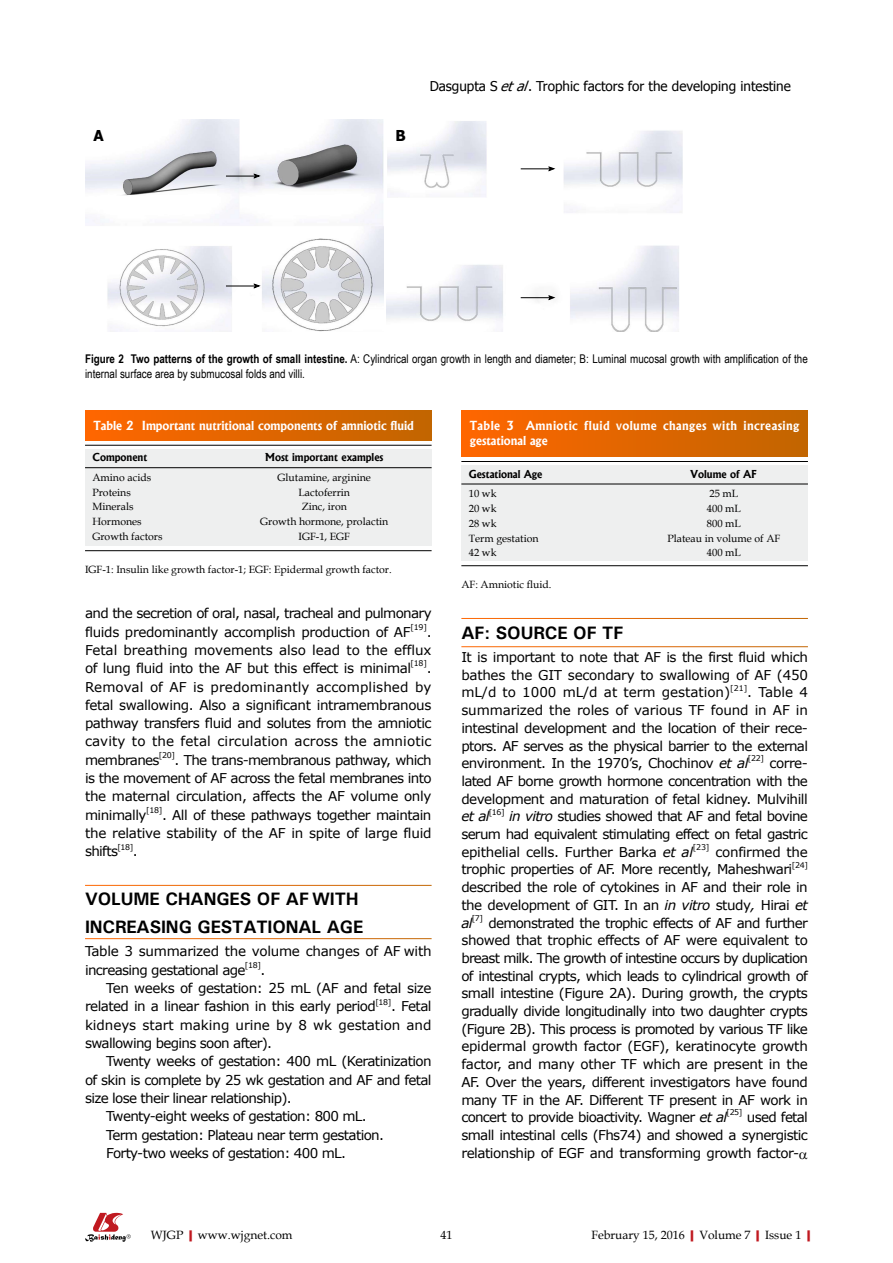
<style>
.page{position:relative;width:893px;height:1263px;background:#fff}
.page>*{position:absolute;margin:0;border:0;box-sizing:border-box;transform-origin:0 0}
.t1{font:700 18px/27.3px "Univers";letter-spacing:-.01em;color:#000}
.t2{font:700 15px "Tahoma";color:#000}
.t3{font:13.5px/17.7px "Verdana";letter-spacing:-.04em;color:#000;text-align:justify}
.t4{font:13.5px/18.3px "Verdana";letter-spacing:-.02em;color:#000}
.t5{font:13.5px "Tahoma";color:#000}
.t6{font:13.5px "Verdana";letter-spacing:-.005em;color:#000}
.t7{font:12px/15px "Arial Narrow";color:#000}
.t8{font:700 12px/15px "Albertus";letter-spacing:.04em;color:#fff}
.t9{font:12px "Book Antiqua";color:#000}
.t10{font:700 12px "Albertus";color:#fff}
.t11{font:10.5px "Book Antiqua";color:#000}
.t12{font:700 10.5px "Albertus";color:#000}
.t13{font:7.8px "Verdana";letter-spacing:-.04em;color:#000}
.s1{font-style:italic}
.s2{font-weight:700}
.s3{font-weight:700;color:#c01920}
</style>
<div class="page">
<svg style="left:85px;top:1213px;width:46px;height:29px"></svg>
<div style="left:85px;top:449px;width:347px;height:97px;background:#eeefef"></div>
<div style="left:85px;top:411px;width:347px;height:30px;background:linear-gradient(to right,#f60,#c16500)"></div>
<hr style="left:85px;top:445px;width:347px;height:1px;background:#000">
<hr style="left:85px;top:467px;width:347px;height:1px;background:#000">
<hr style="left:85px;top:550px;width:347px;height:1px;background:#000">
<div style="left:461px;top:466px;width:347px;height:95px;background:#eeefef"></div>
<div style="left:461px;top:411px;width:347px;height:46px;background:linear-gradient(to right,#f60,#c26500)"></div>
<hr style="left:461px;top:461px;width:347px;height:1px;background:#000">
<hr style="left:461px;top:484px;width:347px;height:1px;background:#000">
<hr style="left:461px;top:565px;width:347px;height:1px;background:#000">
<img style="left:85px;top:119px;width:298px;height:213px">
<img style="left:387px;top:121px;width:295px;height:211px">
<svg style="left:549px;top:166px;width:5px;height:5px"></svg>
<hr style="left:521px;top:169px;width:30px;height:1px;background:#000">
<svg style="left:549px;top:295px;width:5px;height:5px"></svg>
<hr style="left:521px;top:297px;width:30px;height:1px;background:#000">
<svg style="left:254px;top:174px;width:6px;height:5px"></svg>
<hr style="left:226px;top:176px;width:30px;height:1px;background:#000">
<svg style="left:254px;top:284px;width:6px;height:4px"></svg>
<hr style="left:226px;top:286px;width:30px;height:1px;background:#000">
<p class="t2" style="left:94px;top:125px;width:12px">A</p>
<p class="t2" style="left:395px;top:125px;width:12px">B</p>
<p class="t5" style="left:430px;top:77px;width:363px">Dasgupta S <span class="s1">etal</span>. Trophic factors for the developing intestine</p>
<p class="t7" style="left:85px;top:351px;width:724px"><span class="s2">Figure 2 Two patterns of the growth of small intestine.</span> A: Cylindrical organ growth in length and diameter; B: Luminal mucosal growth with amplification of the internal surface area by submucosal folds and villi.</p>
<p class="t10" style="left:94px;top:418px;width:322px">Table 2 Important nutritional components of amniotic fluid</p>
<p class="t12" style="left:92px;top:451px;width:56px">Component</p>
<p class="t12" style="left:265px;top:451px;width:120px">Most important examples</p>
<p class="t11" style="left:92px;top:470px;width:60px">Amino acids</p>
<p class="t11" style="left:278px;top:470px;width:95px">Glutamine, arginine</p>
<p class="t11" style="left:92px;top:485px;width:40px">Proteins</p>
<p class="t11" style="left:299px;top:485px;width:53px">Lactoferrin</p>
<p class="t11" style="left:92px;top:499px;width:43px">Minerals</p>
<p class="t11" style="left:302px;top:499px;width:47px">Zinc, iron</p>
<p class="t11" style="left:92px;top:514px;width:51px">Hormones</p>
<p class="t11" style="left:260px;top:514px;width:129px">Growth hormone, prolactin</p>
<p class="t11" style="left:92px;top:529px;width:71px">Growth factors</p>
<p class="t11" style="left:298px;top:529px;width:53px">IGF-1, EGF</p>
<p class="t11" style="left:85px;top:562px;width:308px">IGF-1: Insulin like growth factor-1; EGF: Epidermal growth factor.</p>
<p class="t3" style="left:85px;top:604px;width:348px;line-height:18.3px">and the secretion of oral, nasal, tracheal and pulmonary fluids predominantly accomplish production of AF</p>
<p class="t13" style="left:410px;top:622px;width:18px">[19]</p>
<p class="t3" style="left:85px;top:622px;width:348px;line-height:18.3px;text-indent:342px">.<br>Fetal breathing movements also lead to the efflux of lung fluid into the AF but this effect is minimal</p>
<p class="t13" style="left:411px;top:659px;width:18px">[18]</p>
<p class="t3" style="left:85px;top:659px;width:348px;line-height:18.3px;text-indent:342px">.<br>Removal of AF is predominantly accomplished by fetal swallowing. Also a significant intramembranous pathway transfers fluid and solutes from the amniotic cavity to the fetal circulation across the amniotic membranes</p>
<p class="t13" style="left:159px;top:750px;width:17px">[20]</p>
<p class="t3" style="left:85px;top:750px;width:348px;line-height:18.3px;text-indent:89px">. The trans-membranous pathway, which is the movement of AF across the fetal membranes into the maternal circulation, affects the AF volume only minimally</p>
<p class="t13" style="left:146px;top:805px;width:18px">[18]</p>
<p class="t3" style="left:85px;top:805px;width:348px;line-height:18.3px;text-indent:77px">. All of these pathways together maintain the relative stability of the AF in spite of large fluid shifts</p>
<p class="t13" style="left:117px;top:842px;width:17px">[18]</p>
<p class="t3" style="left:133px;top:842px;width:6px">.</p>
<p class="t1" style="left:85px;top:885px;width:280px">VOLUME CHANGES OF AF WITH<br>INCREASING GESTATIONAL AGE</p>
<p class="t4" style="left:85px;top:942px;width:348px">Table 3 summarized the volume changes of AF with increasing gestational age</p>
<p class="t13" style="left:245px;top:960px;width:17px">[18]</p>
<p class="t3" style="left:260px;top:960px;width:6px">.</p>
<p class="t3" style="left:106px;top:979px;width:327px">Ten weeks of gestation: 25 mL (AF and fetal size</p>
<p class="t3" style="left:85px;top:997px;width:292px">related in a linear fashion in this early period</p>
<p class="t13" style="left:375px;top:997px;width:18px">[18]</p>
<p class="t3" style="left:391px;top:997px;width:42px">. Fetal</p>
<p class="t6" style="left:85px;top:1016px;width:348px">kidneys start making urine by 8 wk gestation and</p>
<p class="t3" style="left:85px;top:1034px;width:189px">swallowing begins soon after).</p>
<p class="t3" style="left:106px;top:1052px;width:327px">Twenty weeks of gestation: 400 mL (Keratinization</p>
<p class="t3" style="left:85px;top:1070px;width:348px">of skin is complete by 25 wk gestation and AF and fetal</p>
<p class="t3" style="left:85px;top:1089px;width:208px">size lose their linear relationship).</p>
<p class="t3" style="left:106px;top:1107px;width:262px">Twenty-eight weeks of gestation: 800 mL.</p>
<p class="t3" style="left:106px;top:1125px;width:279px">Term gestation: Plateau near term gestation.</p>
<p class="t3" style="left:106px;top:1143px;width:241px">Forty-two weeks of gestation: 400 mL.</p>
<p class="t8" style="left:470px;top:418px;width:331px">Table 3 Amniotic fluid volume changes with increasing gestational age</p>
<p class="t12" style="left:469px;top:467px;width:75px">Gestational Age</p>
<p class="t12" style="left:691px;top:467px;width:68px">Volume of AF</p>
<p class="t11" style="left:469px;top:486px;width:29px">10 wk</p>
<p class="t11" style="left:709px;top:486px;width:30px">25 mL</p>
<p class="t11" style="left:469px;top:501px;width:29px">20 wk</p>
<p class="t11" style="left:707px;top:501px;width:36px">400 mL</p>
<p class="t11" style="left:469px;top:516px;width:29px">28 wk</p>
<p class="t11" style="left:707px;top:516px;width:36px">800 mL</p>
<p class="t11" style="left:469px;top:531px;width:71px">Term gestation</p>
<p class="t11" style="left:667px;top:531px;width:114px">Plateau in volume of AF</p>
<p class="t11" style="left:469px;top:545px;width:29px">42 wk</p>
<p class="t11" style="left:707px;top:545px;width:36px">400 mL</p>
<p class="t11" style="left:461px;top:577px;width:92px">AF: Amniotic fluid.</p>
<p class="t1" style="left:461px;top:618px;width:163px">AF: SOURCE OF TF</p>
<p class="t3" style="left:461px;top:648px;width:348px">It is important to note that AF is the first fluid which bathes the GIT secondary to swallowing of AF (450 mL/d to 1000 mL/d at term gestation)</p>
<p class="t13" style="left:730px;top:683px;width:19px">[21]</p>
<p class="t3" style="left:461px;top:683px;width:348px;text-align:left;text-indent:286px">. Table 4 summarized the roles of various TF found in AF in intestinal development and the location of their rece&shy;ptors. AF serves as the physical barrier to the external environment. In the 1970’s, Chochinov <span class="s1">et al</span></p>
<p class="t13" style="left:748px;top:754px;width:18px">[22]</p>
<p class="t3" style="left:461px;top:754px;width:348px;text-align:left;text-indent:308px">corre&shy;lated AF borne growth hormone concentration with the development and maturation of fetal kidney. Mulvihill <span class="s1">et al</span></p>
<p class="t13" style="left:489px;top:807px;width:17px">[16]</p>
<p class="t3" style="left:461px;top:807px;width:348px;text-indent:48px"><span class="s1">in vitro</span> studies showed that AF and fetal bovine serum had equivalent stimulating effect on fetal gastric epithelial cells. Further Barka <span class="s1">et al</span></p>
<p class="t13" style="left:693px;top:842px;width:18px">[23]</p>
<p class="t3" style="left:461px;top:842px;width:348px;text-indent:254px">confirmed the trophic properties of AF. More recently, Maheshwari</p>
<p class="t13" style="left:792px;top:860px;width:18px">[24]</p>
<p class="t3" style="left:461px;top:878px;width:348px">described the role of cytokines in AF and their role in the development of GIT. In an <span class="s1">in vitro</span> study<span class="s1">,</span> Hirai <span class="s1">et al</span></p>
<p class="t13" style="left:472px;top:913px;width:13px">[7]</p>
<p class="t3" style="left:461px;top:913px;width:348px;text-indent:27px">demonstrated the trophic effects of AF and further showed that trophic effects of AF were equivalent to breast milk. The growth of intestine occurs by duplication of intestinal crypts, which leads to cylindrical growth of small intestine (Figure 2A). During growth, the crypts gradually divide longitudinally into two daughter crypts (Figure 2B). This process is promoted by various TF like epidermal growth factor (EGF), keratinocyte growth factor, and many other TF which are present in the AF. Over the years, different investigators have found many TF in the AF. Different TF present in AF work in concert to provide bioactivity. Wagner <span class="s1">et al</span></p>
<p class="t13" style="left:727px;top:1108px;width:17px">[25]</p>
<p class="t3" style="left:461px;top:1108px;width:348px;text-indent:286px">used fetal small intestinal cells (Fhs74) and showed a synergistic relationship of EGF and transforming growth factor-</p>
<p class="t9" style="left:151px;top:1226px;width:143px">WJGP<span class="s3">|</span>www.wjgnet.com</p>
<p class="t9" style="left:440px;top:1226px;width:13px">41</p>
<p class="t9" style="left:591px;top:1226px;width:226px">February 15, 2016<span class="s3">|</span>Volume 7<span class="s3">|</span>Issue 1<span class="s3">|</span></p>
</div>
